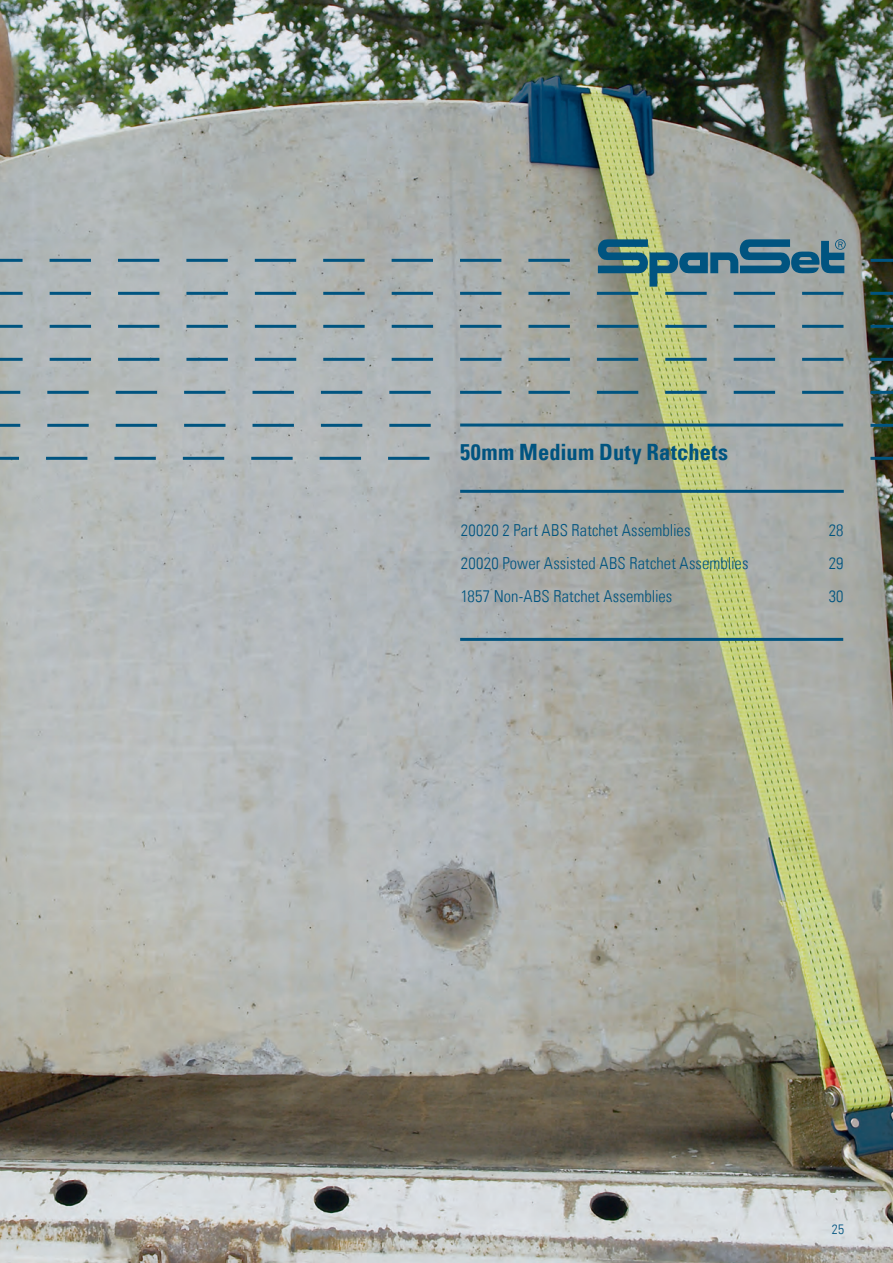
<style>
.page{position:relative;width:893px;height:1263px;background:#fff}
.page>*{position:absolute;margin:0;border:0;box-sizing:border-box;transform-origin:0 0}
.CH_-_01_1_TOC{font:700 condensed 22.5px "Univers";letter-spacing:.01em;color:#005480}
.Chapter_Contents{font:300 condensed 16.5px "Univers LT Std";letter-spacing:.005em;color:#005480}
.t1{font:300 condensed 13.5px "Univers LT Std";color:#005480}
</style>
<div class="page">
<img style="left:0;top:0;width:893px;height:1263px">
<hr style="left:460px;top:638px;width:383px;height:3px;background:#005480">
<svg style="left:0;top:424px;width:446px;height:3px"></svg>
<svg style="left:0;top:457px;width:446px;height:3px"></svg>
<hr style="left:460px;top:423px;width:383px;height:3px;background:#005480">
<hr style="left:460px;top:490px;width:384px;height:3px;background:#005480">
<svg style="left:0;top:325px;width:893px;height:3px;background:#497b91"></svg>
<svg style="left:0;top:358px;width:893px;height:3px;background:#497b92"></svg>
<svg style="left:0;top:391px;width:893px;height:3px;background:#497b93"></svg>
<svg style="left:861px;top:424px;width:32px;height:3px"></svg>
<svg style="left:861px;top:457px;width:32px;height:3px"></svg>
<svg style="left:0;top:239px;width:893px;height:56px;background:#8d9ea0"></svg>
<p class="CH_-_01_1_TOC" style="left:460px;top:438px;width:269px">50mm Medium Duty Ratchets</p>
<p class="Chapter_Contents" style="left:461px;top:520px;width:231px">20020 2 Part ABS Ratchet Assemblies</p>
<p class="Chapter_Contents" style="left:829px;top:520px;width:16px">28</p>
<p class="Chapter_Contents" style="left:461px;top:553px;width:289px">20020 Power Assisted ABS Ratchet Assemblies</p>
<p class="Chapter_Contents" style="left:829px;top:553px;width:16px">29</p>
<p class="Chapter_Contents" style="left:461px;top:586px;width:213px">1857 Non-ABS Ratchet Assemblies</p>
<p class="Chapter_Contents" style="left:829px;top:586px;width:16px">30</p>
<p class="t1" style="left:832px;top:1221px;width:14px">25</p>
</div>
